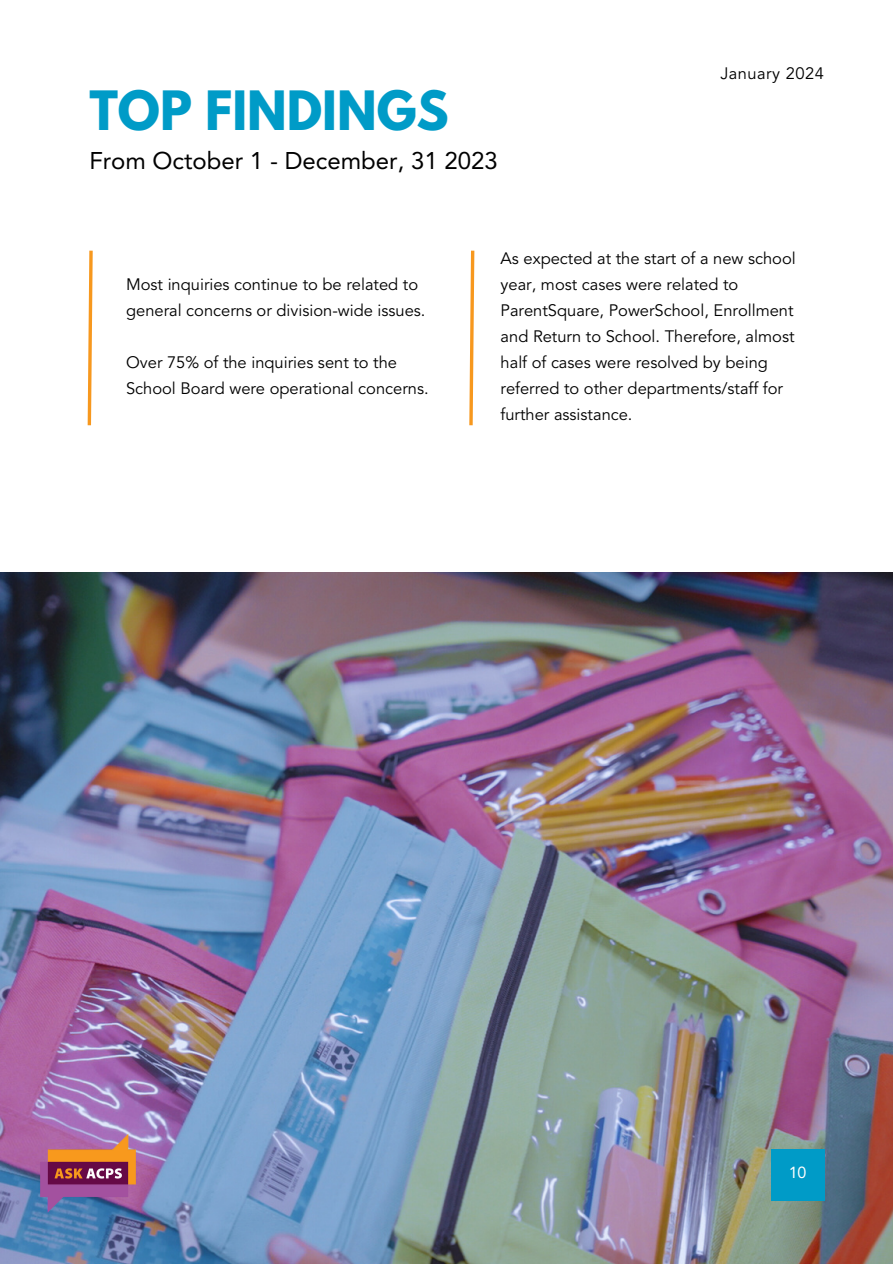
<style>
.page{position:relative;width:893px;height:1264px;background:#fff}
.page>*{position:absolute;margin:0;border:0;box-sizing:border-box;transform-origin:0 0}
.t1{font:700 48px "League Spartan";color:#009bc7}
.t2{font:24px "Avenir LT Std";color:#000}
.t3{font:16.5px/25.8px "Avenir LT Std";color:#000}
.t4{font:16.5px "Avenir LT Std";letter-spacing:.03em;color:#000}
.t5{font:15.9px "Avenir LT Std";color:#fff}
</style>
<div class="page">
<img style="left:0;top:572px;width:892px;height:691px">
<div style="left:771px;top:1148px;width:53px;height:52px;background:#009bc7"></div>
<img style="left:39px;top:1129px;width:101px;height:89px">
<svg style="left:87px;top:250px;width:6px;height:176px"></svg>
<svg style="left:469px;top:250px;width:6px;height:176px"></svg>
<h1 class="t1" style="left:89px;top:87px;width:361px">TOP FINDINGS</h1>
<h2 class="t2" style="left:89px;top:151px;width:410px">From October 1 - December, 31 2023</h2>
<p class="t4" style="left:720px;top:66px;width:105px">January 2024</p>
<p class="t3" style="left:126px;top:273px;width:301px">Most inquiries continue to be related to general concerns or division-wide issues.</p>
<p class="t3" style="left:126px;top:350px;width:304px">Over 75% of the inquiries sent to the<br>School Board were operational concerns.</p>
<p class="t3" style="left:500px;top:247px;width:296px">As expected at the start of a new school year, most cases were related to ParentSquare, PowerSchool, Enrollment and Return to School. Therefore, almost half of cases were resolved by being referred to other departments/staff for further assistance.</p>
<p class="t5" style="left:788px;top:1166px;width:19px">10</p>
</div>
